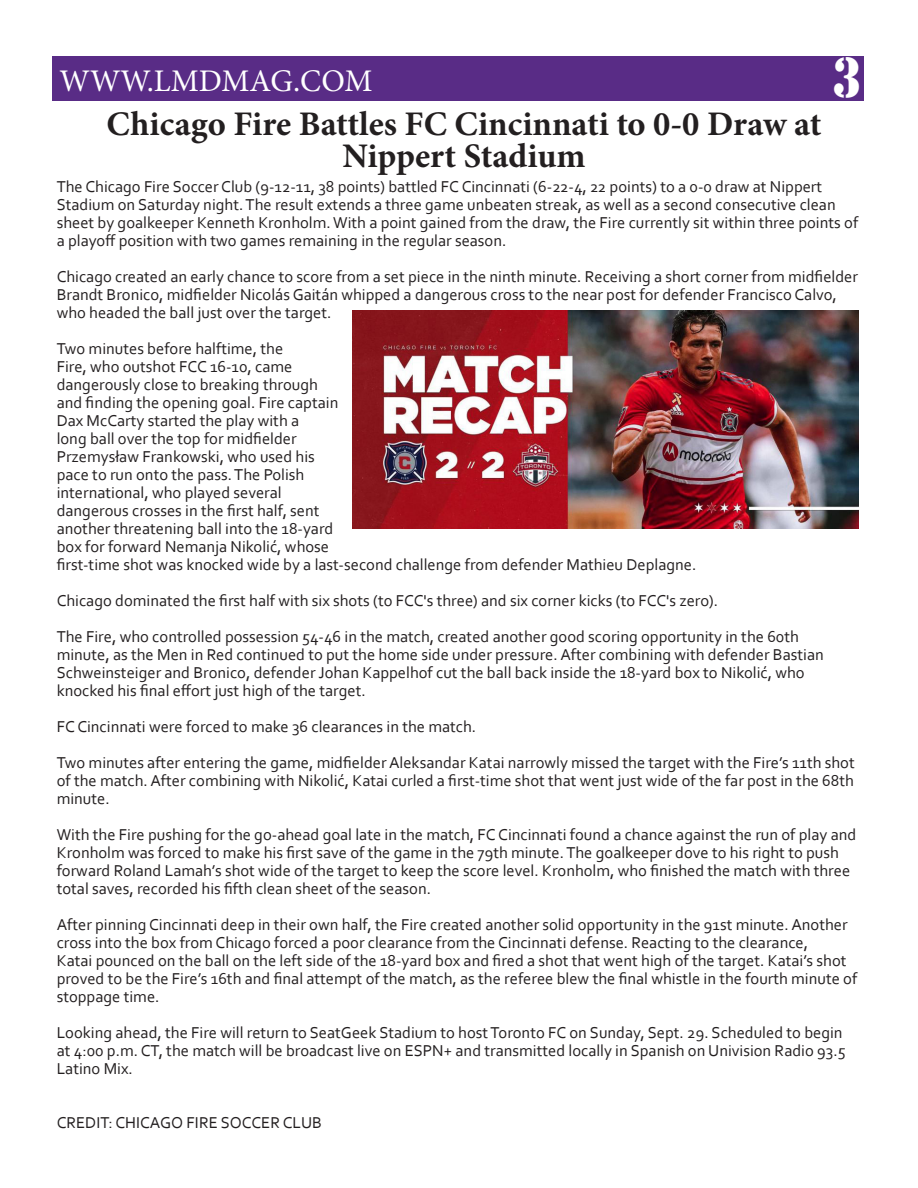
<style>
.page{position:relative;width:918px;height:1188px;background:#fff}
.page>*{position:absolute;margin:0;border:0;box-sizing:border-box;transform-origin:0 0}
.t1{font:52.35px "Stencil Std";color:#fff;scale:.88 1}
.t2{font:700 34.5px/31.5px "Minion Pro";color:#231f20;text-align:center}
.t3{font:31.5px "Minion Pro";color:#fff}
.t4{font:16.5px/18px "Corbel";color:#231f20}
</style>
<div class="page">
<div style="left:52px;top:56px;width:812px;height:45px;background:#592c86"></div>
<img style="left:352px;top:310px;width:506px;height:219px">
<h3 class="t3" style="left:59px;top:60px;width:315px">WWW.LMDMAG.COM</h3>
<h2 class="t2" style="left:107px;top:108px;width:716px">Chicago Fire Battles FC Cincinnati to 0-0 Draw at<br>Nippert Stadium</h2>
<h1 class="t1" style="left:832px;top:44px;width:34px">3</h1>
<p class="t4" style="left:57px;top:177px;width:803px">The Chicago Fire Soccer Club (9-12-11, 38 points) battled FC Cincinnati (6-22-4, 22 points) to a 0-0 draw at Nippert Stadium on Saturday night. The result extends a three game unbeaten streak, as well as a second consecutive clean sheet by goalkeeper Kenneth Kronholm. With a point gained from the draw, the Fire currently sit within three points of a playoff position with two games remaining in the regular season.</p>
<p class="t4" style="left:57px;top:267px;width:803px">Chicago created an early chance to score from a set piece in the ninth minute. Receiving a short corner from midfielder<br>Brandt Bronico, midfielder Nicolás Gaitán whipped a dangerous cross to the near post for defender Francisco Calvo, who headed the ball just over the target.</p>
<p class="t4" style="left:57px;top:339px;width:641px">Two minutes before halftime, the<br>Fire, who outshot FCC 16-10, came<br>dangerously close to breaking through<br>and finding the opening goal. Fire captain<br>Dax McCarty started the play with a<br>long ball over the top for midfielder<br>Przemysław Frankowski, who used his<br>pace to run onto the pass. The Polish<br>international, who played several<br>dangerous crosses in the first half, sent<br>another threatening ball into the 18-yard<br>box for forward Nemanja Nikolić, whose<br>first-time shot was knocked wide by a last-second challenge from defender Mathieu Deplagne.</p>
<p class="t4" style="left:57px;top:582px;width:744px;line-height:36px">Chicago dominated the first half with six shots (to FCC's three) and six corner kicks (to FCC's zero).<br>The Fire, who controlled possession 54-46 in the match, created another good scoring opportunity in the 60th</p>
<p class="t4" style="left:57px;top:645px;width:769px">minute, as the Men in Red continued to put the home side under pressure. After combining with defender Bastian<br>Schweinsteiger and Bronico, defender Johan Kappelhof cut the ball back inside the 18-yard box to Nikolić, who knocked his final effort just high of the target.</p>
<p class="t4" style="left:57px;top:708px;width:800px;line-height:36px">FC Cincinnati were forced to make 36 clearances in the match.<br>Two minutes after entering the game, midfielder Aleksandar Katai narrowly missed the target with the Fire’s 11th shot</p>
<p class="t4" style="left:57px;top:771px;width:799px">of the match. After combining with Nikolić, Katai curled a first-time shot that went just wide of the far post in the 68th minute.</p>
<p class="t4" style="left:57px;top:825px;width:801px">With the Fire pushing for the go-ahead goal late in the match, FC Cincinnati found a chance against the run of play and Kronholm was forced to make his first save of the game in the 79th minute. The goalkeeper dove to his right to push forward Roland Lamah’s shot wide of the target to keep the score level. Kronholm, who finished the match with three total saves, recorded his fifth clean sheet of the season.</p>
<p class="t4" style="left:57px;top:915px;width:802px">After pinning Cincinnati deep in their own half, the Fire created another solid opportunity in the 91st minute. Another cross into the box from Chicago forced a poor clearance from the Cincinnati defense. Reacting to the clearance,<br>Katai pounced on the ball on the left side of the 18-yard box and fired a shot that went high of the target. Katai’s shot proved to be the Fire’s 16th and final attempt of the match, as the referee blew the final whistle in the fourth minute of stoppage time.</p>
<p class="t4" style="left:57px;top:1023px;width:790px">Looking ahead, the Fire will return to SeatGeek Stadium to host Toronto FC on Sunday, Sept. 29. Scheduled to begin at 4:00 p.m. CT, the match will be broadcast live on ESPN+ and transmitted locally in Spanish on Univision Radio 93.5<br>Latino Mix.</p>
<p class="t4" style="left:57px;top:1113px;width:267px">CREDIT: CHICAGO FIRE SOCCER CLUB</p>
</div>
